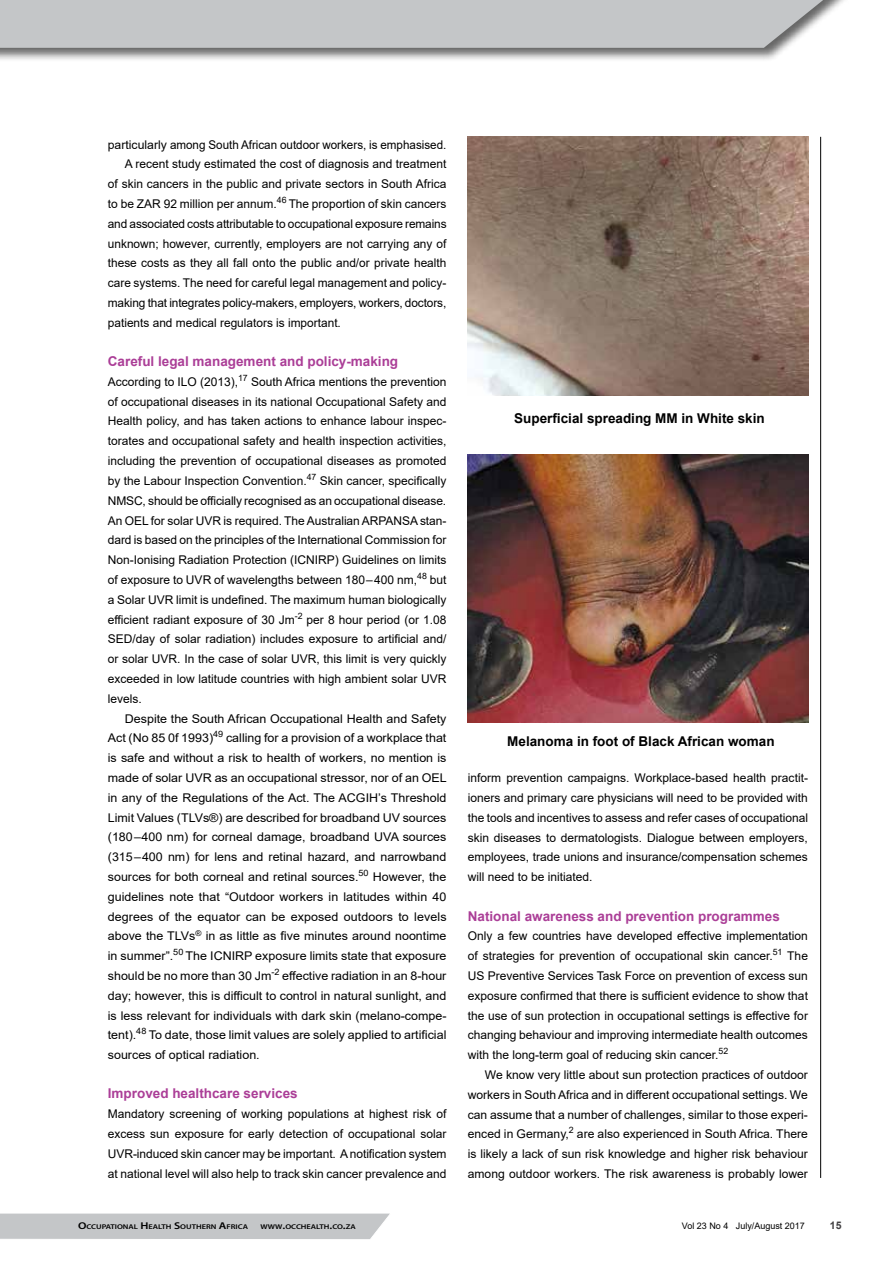
<style>
.page{position:relative;width:893px;height:1263px;background:#fff}
.page>*{position:absolute;margin:0;border:0;box-sizing:border-box;transform-origin:0 0}
.t1{font:700 13.5px "Arial";color:#ab3e97}
.t2{font:700 13.5px "Arial";color:#000}
.t3{font:12px/19.8px "Arial";color:#000;text-align:justify}
.t4{font:12px/19.8px "Arial";color:#000;text-align:justify;scale:1.04 1}
.t5{font:700 10.5px "Arial";color:#414042}
.t6{font:9px "Arial";color:#000}
.t7{font:600 6.9px "Myriad Pro";color:#000;scale:1.21 1}
.s1{font-size:9.9px}
</style>
<div class="page">
<div style="left:0;top:0;width:851px;height:62px;background:#000;opacity:.6"></div>
<svg style="left:0;top:0;width:839px;height:48px;background:#c4c6c8"></svg>
<div style="left:0;top:1213px;width:390px;height:26px;background:#c4c6c8"></div>
<img style="left:468px;top:455px;width:340px;height:267px">
<img style="left:468px;top:137px;width:340px;height:258px">
<hr style="left:820px;top:137px;width:1px;height:1041px;background:#000">
<p class="t3" style="left:108px;top:134px;width:340px">particularly among South African outdoor workers, is emphasised.</p>
<p class="t3" style="left:125px;top:154px;width:323px">A recent study estimated the cost of diagnosis and treatment</p>
<p class="t3" style="left:108px;top:174px;width:340px">of skin cancers in the public and private sectors in South Africa</p>
<p class="t3" style="left:108px;top:194px;width:340px">to be ZAR 92 million per annum.<sup>46</sup> The proportion of skin cancers</p>
<p class="t3" style="left:108px;top:214px;width:340px">and associated costs attributable to occupational exposure remains</p>
<p class="t3" style="left:108px;top:233px;width:340px">unknown; however, currently, employers are not carrying any of</p>
<p class="t3" style="left:108px;top:253px;width:340px">these costs as they all fall onto the public and/or private health</p>
<p class="t3" style="left:108px;top:273px;width:340px">care systems. The need for careful legal management and policy-</p>
<p class="t3" style="left:108px;top:293px;width:340px">making that integrates policy-makers, employers, workers, doctors,</p>
<p class="t3" style="left:108px;top:313px;width:235px">patients and medical regulators is important.</p>
<p class="t1" style="left:108px;top:352px;width:292px">Careful legal management and policy-making</p>
<p class="t3" style="left:108px;top:372px;width:340px">According to ILO (2013),<sup>17</sup> South Africa mentions the prevention of occupational diseases in its national Occupational Safety and Health policy, and has taken actions to enhance labour inspec&shy;torates and occupational safety and health inspection activities, including the prevention of occupational diseases as promoted by the Labour Inspection Convention.<sup>47</sup> Skin cancer, specifically NMSC, should be officially recognised as an occupational disease.<br>An OEL for solar UVR is required. The Australian ARPANSA stan&shy;dard is based on the principles of the International Commission for Non-Ionising Radiation Protection (ICNIRP) Guidelines on limits of exposure to UVR of wavelengths between 180–400 nm,<sup>48</sup> but a Solar UVR limit is undefined. The maximum human biologically efficient radiant exposure of 30 Jm<sup>-2</sup> per 8 hour period (or 1.08<br>SED/day of solar radiation) includes exposure to artificial and/ or solar UVR. In the case of solar UVR, this limit is very quickly exceeded in low latitude countries with high ambient solar UVR levels.</p>
<p class="t4" style="left:108px;top:708px;width:328px;text-indent:17px">Despite the South African Occupational Health and Safety Act (No 85 0f 1993)<sup>49</sup> calling for a provision of a workplace that is safe and without a risk to health of workers, no mention is made of solar UVR as an occupational stressor, nor of an OEL in any of the Regulations of the Act. The ACGIH’s Threshold Limit Values (TLVs®) are described for broadband UV sources (180–400 nm) for corneal damage, broadband UVA sources (315–400 nm) for lens and retinal hazard, and narrowband sources for both corneal and retinal sources.<sup>50</sup> However, the guidelines note that “Outdoor workers in latitudes within 40 degrees of the equator can be exposed outdoors to levels above the TLVs<sup>®</sup> in as little as five minutes around noontime in summer”.<sup>50</sup> The ICNIRP exposure limits state that exposure should be no more than 30 Jm<sup>-2</sup> effective radiation in an 8-hour day; however, this is difficult to control in natural sunlight, and is less relevant for individuals with dark skin (melano-compe&shy;tent).<sup>48</sup> To date, those limit values are solely applied to artificial sources of optical radiation.</p>
<p class="t1" style="left:108px;top:1084px;width:191px">Improved healthcare services</p>
<p class="t3" style="left:108px;top:1104px;width:340px">Mandatory screening of working populations at highest risk of excess sun exposure for early detection of occupational solar UVR-induced skin cancer may be important. A notification system at national level will also help to track skin cancer prevalence and</p>
<p class="t2" style="left:514px;top:409px;width:252px">Superficial spreading MM in White skin</p>
<p class="t2" style="left:507px;top:732px;width:269px">Melanoma in foot of Black African woman</p>
<p class="t3" style="left:468px;top:768px;width:342px">inform prevention campaigns. Workplace-based health practit&shy;ioners and primary care physicians will need to be provided with the tools and incentives to assess and refer cases of occupational skin diseases to dermatologists. Dialogue between employers, employees, trade unions and insurance/compensation schemes will need to be initiated.</p>
<p class="t1" style="left:468px;top:906px;width:314px">National awareness and prevention programmes</p>
<p class="t3" style="left:468px;top:926px;width:342px">Only a few countries have developed effective implementation of strategies for prevention of occupational skin cancer.<sup>51</sup> The US Preventive Services Task Force on prevention of excess sun exposure confirmed that there is sufficient evidence to show that the use of sun protection in occupational settings is effective for changing behaviour and improving intermediate health outcomes with the long-term goal of reducing skin cancer.<sup>52</sup></p>
<p class="t3" style="left:468px;top:1065px;width:342px;text-indent:17px">We know very little about sun protection practices of outdoor workers in South Africa and in different occupational settings. We can assume that a number of challenges, similar to those experi&shy;enced in Germany,<sup>2</sup> are also experienced in South Africa. There is likely a lack of sun risk knowledge and higher risk behaviour among outdoor workers. The risk awareness is probably lower</p>
<p class="t7" style="left:78px;top:1222px;width:142px"><span class="s1">O</span>CCUPATIONAL <span class="s1">H</span>EALTH <span class="s1">S</span>OUTHERN <span class="s1">A</span>FRICA</p>
<p class="t7" style="left:261px;top:1222px;width:80px">WWW<span class="s1">.</span>OCCHEALTH<span class="s1">.</span>CO<span class="s1">.</span>ZA</p>
<p class="t6" style="left:682px;top:1220px;width:125px">Vol 23 No 4 July/August 2017</p>
<p class="t5" style="left:830px;top:1218px;width:13px">15</p>
</div>
